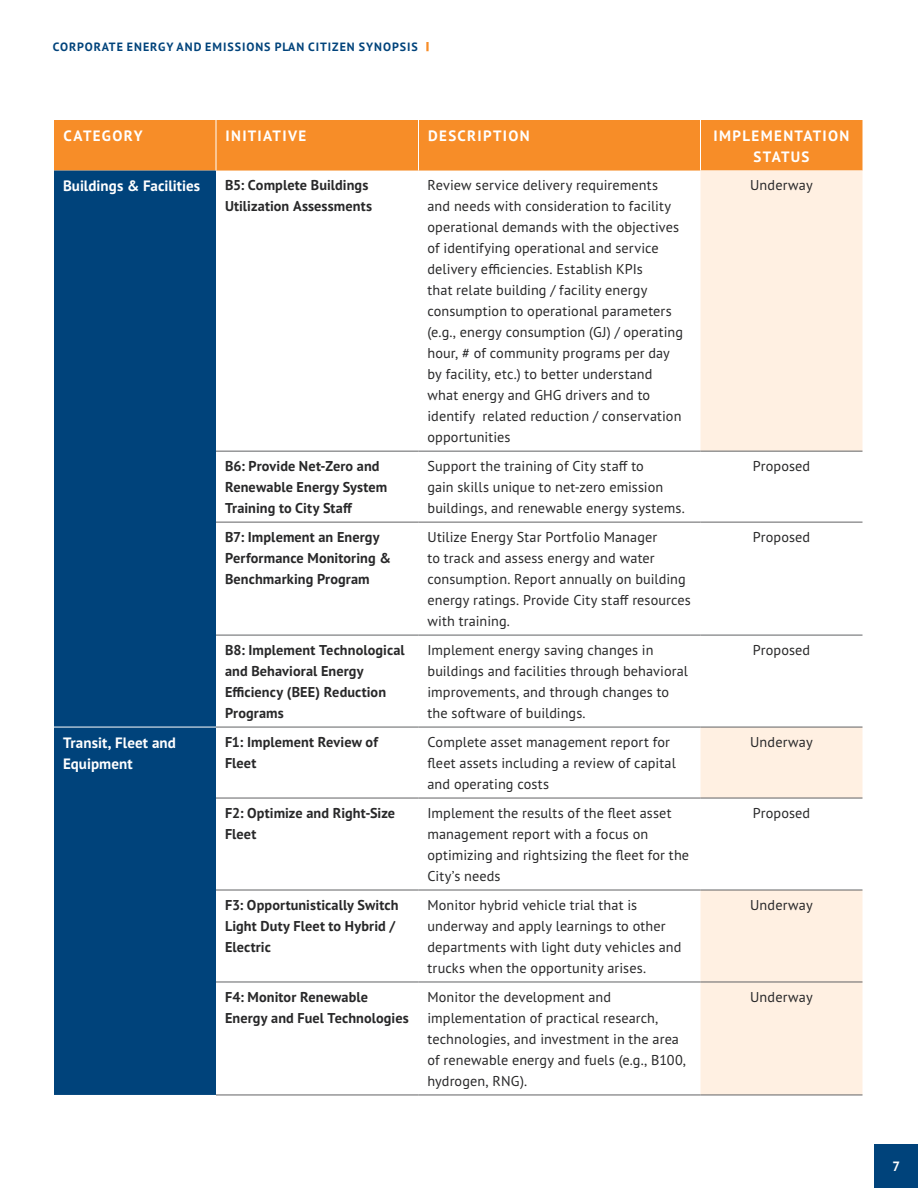
<style>
.page{position:relative;width:918px;height:1188px;background:#fff}
.page>*{position:absolute;margin:0;border:0;box-sizing:border-box;transform-origin:0 0}
.Body{font:700 15px/21px "PT Sans Pro";letter-spacing:.09em;color:#fff;text-align:center}
.Body-2{font:700 15px/21px "PT Sans Pro";letter-spacing:.02em;color:#fff}
.Body-3{font:700 15px "PT Sans Pro";letter-spacing:.085em;color:#fff}
.Body-4{font:700 15px "PT Sans Pro";color:#fff}
.Body-5{font:14.25px/21px "PT Sans Pro";letter-spacing:.005em;color:#282829}
.Body-6{font:700 14.25px/21px "PT Sans Pro";letter-spacing:.01em;color:#282829}
.t1{font:700 13.5px "PT Sans Pro";color:#fff}
.t2{font:700 12px "PT Sans Pro";letter-spacing:.08em;color:#00437b}
</style>
<div class="page">
<svg style="left:426px;top:42px;width:3px;height:9px"></svg>
<div style="left:874px;top:1144px;width:44px;height:44px;background:#00437b"></div>
<div style="left:54px;top:120px;width:808px;height:51px;background:#f78d28"></div>
<div style="left:54px;top:171px;width:162px;height:924px;background:#00437b"></div>
<svg style="left:700px;top:171px;width:162px;height:924px;fill:#fff0e2"></svg>
<hr style="left:216px;top:120px;width:1px;height:51px;background:#fff">
<hr style="left:418px;top:120px;width:1px;height:51px;background:#fff">
<hr style="left:700px;top:120px;width:1px;height:51px;background:#fff">
<hr style="left:216px;top:451px;width:202px;height:1px;background:#616264">
<hr style="left:418px;top:451px;width:282px;height:1px;background:#616264">
<hr style="left:216px;top:522px;width:202px;height:1px;background:#616264">
<hr style="left:418px;top:522px;width:282px;height:1px;background:#616264">
<hr style="left:216px;top:635px;width:202px;height:1px;background:#616264">
<hr style="left:418px;top:635px;width:282px;height:1px;background:#616264">
<hr style="left:700px;top:451px;width:162px;height:1px;background:#616264">
<hr style="left:700px;top:522px;width:162px;height:1px;background:#616264">
<hr style="left:700px;top:635px;width:162px;height:1px;background:#616264">
<hr style="left:216px;top:727px;width:202px;height:1px;background:#616264">
<hr style="left:418px;top:727px;width:282px;height:1px;background:#616264">
<hr style="left:700px;top:727px;width:162px;height:1px;background:#616264">
<hr style="left:54px;top:727px;width:162px;height:1px;background:#fff">
<hr style="left:216px;top:982px;width:202px;height:1px;background:#616264">
<hr style="left:418px;top:982px;width:282px;height:1px;background:#616264">
<hr style="left:700px;top:982px;width:162px;height:1px;background:#616264">
<hr style="left:216px;top:1095px;width:202px;height:1px;background:#616264">
<hr style="left:418px;top:1095px;width:282px;height:1px;background:#616264">
<hr style="left:700px;top:1095px;width:162px;height:1px;background:#616264">
<hr style="left:216px;top:798px;width:202px;height:1px;background:#616264">
<hr style="left:418px;top:798px;width:282px;height:1px;background:#616264">
<hr style="left:700px;top:798px;width:162px;height:1px;background:#616264">
<hr style="left:216px;top:890px;width:202px;height:1px;background:#616264">
<hr style="left:418px;top:890px;width:282px;height:1px;background:#616264">
<hr style="left:700px;top:890px;width:162px;height:1px;background:#616264">
<p class="t2" style="left:53px;top:39px;width:367px">CORPORATE ENERGY AND EMISSIONS PLAN CITIZEN SYNOPSIS</p>
<p class="Body" style="left:64px;top:125px;width:80px">CATEGORY</p>
<p class="Body-3" style="left:226px;top:125px;width:82px">INITIATIVE</p>
<p class="Body-3" style="left:428px;top:125px;width:103px">DESCRIPTION</p>
<p class="Body" style="left:714px;top:125px;width:137px">IMPLEMENTATION<br>STATUS</p>
<p class="Body-4" style="left:63px;top:176px;width:139px">Buildings &amp; Facilities</p>
<p class="Body-6" style="left:225px;top:174px;width:149px">B5: Complete Buildings<br>Utilization Assessments</p>
<p class="Body-5" style="left:428px;top:174px;width:257px">Review service delivery requirements and needs with consideration to facility operational demands with the objectives of identifying operational and service delivery efficiencies. Establish KPIs<br>that relate building / facility energy consumption to operational parameters (e.g., energy consumption (GJ) / operating hour, # of community programs per day by facility, etc.) to better understand what energy and GHG drivers and to identify related reduction / conservation opportunities</p>
<p class="Body-5" style="left:750px;top:174px;width:64px">Underway</p>
<p class="Body-6" style="left:225px;top:455px;width:164px">B6: Provide Net-Zero and<br>Renewable Energy System<br>Training to City Staff</p>
<p class="Body-5" style="left:428px;top:455px;width:259px">Support the training of City staff to<br>gain skills unique to net-zero emission buildings, and renewable energy systems.</p>
<p class="Body-5" style="left:753px;top:455px;width:59px">Proposed</p>
<p class="Body-6" style="left:225px;top:526px;width:167px">B7: Implement an Energy<br>Performance Monitoring &amp;<br>Benchmarking Program</p>
<p class="Body-5" style="left:428px;top:526px;width:265px">Utilize Energy Star Portfolio Manager<br>to track and assess energy and water consumption. Report annually on building energy ratings. Provide City staff resources with training.</p>
<p class="Body-5" style="left:753px;top:526px;width:59px">Proposed</p>
<p class="Body-6" style="left:225px;top:639px;width:181px">B8: Implement Technological and Behavioral Energy<br>Efficiency (BEE) Reduction<br>Programs</p>
<p class="Body-5" style="left:428px;top:639px;width:262px">Implement energy saving changes in buildings and facilities through behavioral improvements, and through changes to the software of buildings.</p>
<p class="Body-5" style="left:753px;top:639px;width:59px">Proposed</p>
<p class="Body-2" style="left:63px;top:732px;width:114px">Transit, Fleet and<br>Equipment</p>
<p class="Body-6" style="left:225px;top:731px;width:154px">F1: Implement Review of<br>Fleet</p>
<p class="Body-5" style="left:428px;top:731px;width:250px">Complete asset management report for fleet assets including a review of capital and operating costs</p>
<p class="Body-5" style="left:750px;top:731px;width:64px">Underway</p>
<p class="Body-6" style="left:225px;top:802px;width:172px">F2: Optimize and Right-Size<br>Fleet</p>
<p class="Body-5" style="left:428px;top:802px;width:263px">Implement the results of the fleet asset management report with a focus on optimizing and rightsizing the fleet for the<br>City’s needs</p>
<p class="Body-5" style="left:753px;top:802px;width:59px">Proposed</p>
<p class="Body-6" style="left:225px;top:894px;width:175px">F3: Opportunistically Switch<br>Light Duty Fleet to Hybrid /<br>Electric</p>
<p class="Body-5" style="left:428px;top:894px;width:256px">Monitor hybrid vehicle trial that is underway and apply learnings to other departments with light duty vehicles and trucks when the opportunity arises.</p>
<p class="Body-5" style="left:750px;top:894px;width:64px">Underway</p>
<p class="Body-6" style="left:225px;top:986px;width:185px">F4: Monitor Renewable<br>Energy and Fuel Technologies</p>
<p class="Body-5" style="left:428px;top:986px;width:260px">Monitor the development and implementation of practical research, technologies, and investment in the area of renewable energy and fuels (e.g., B100, hydrogen, RNG).</p>
<p class="Body-5" style="left:750px;top:986px;width:64px">Underway</p>
<p class="t1" style="left:892px;top:1158px;width:9px">7</p>
</div>
